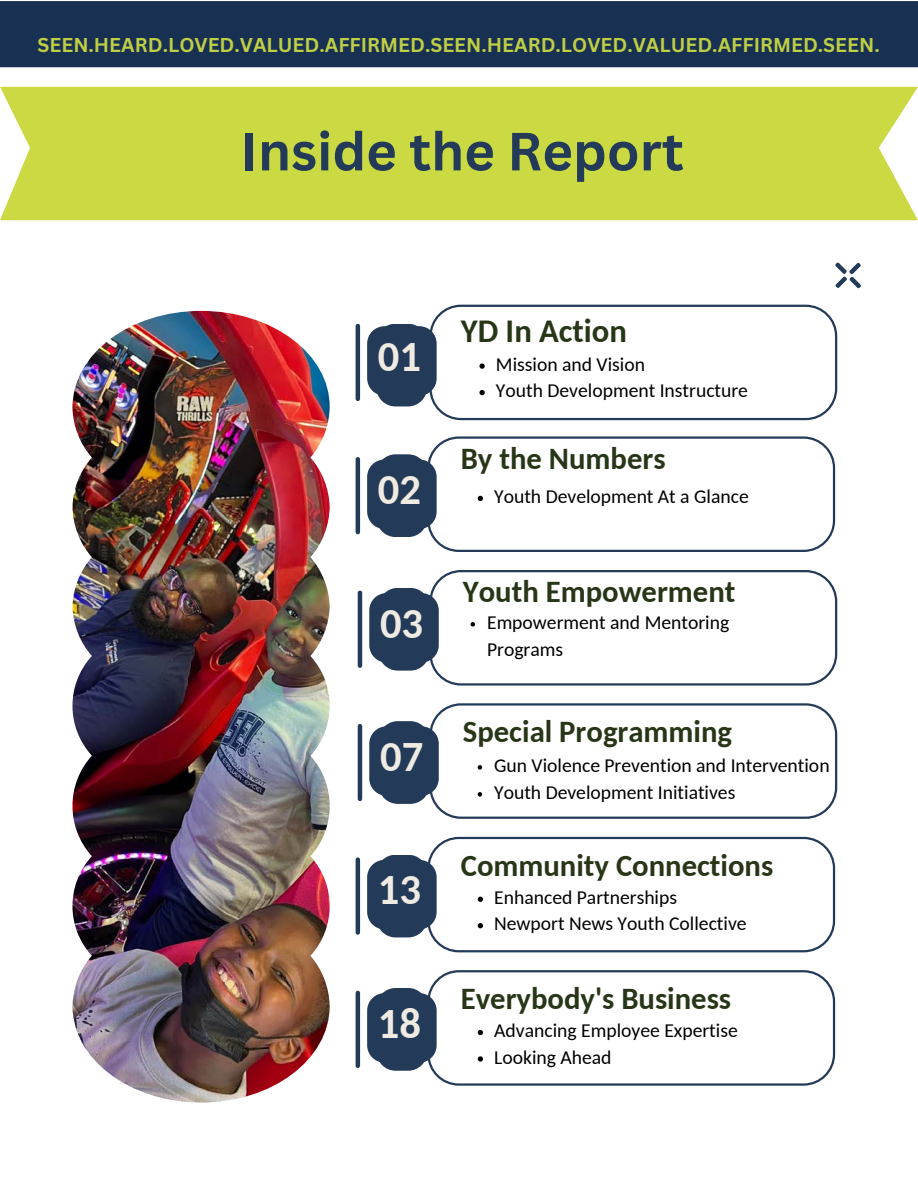
<style>
.page{position:relative;width:918px;height:1188px;background:#fff}
.page>*{position:absolute;margin:0;border:0;box-sizing:border-box;transform-origin:0 0}
.t1{font:700 52.5px "Canva Sans";color:#233a58}
.t2{font:700 42.6px "Carlito";color:#efebe2}
.t3{font:700 32.7px "Carlito";color:#283618}
.t4{font:700 30.75px "Carlito";color:#283618}
.t5{font:19.65px/27px "Carlito";color:#000}
.t6{font:700 19.5px "Canva Sans";color:#bece45}
</style>
<div class="page">
<hr style="left:356px;top:326px;width:4px;height:73px;background:#233a58">
<svg style="left:378px;top:324px;width:48px;height:82px"></svg>
<svg style="left:429px;top:305px;width:408px;height:115px"></svg>
<div style="left:367px;top:326px;width:70px;height:70px;background:#233a58;border-radius:17px"></div>
<hr style="left:356px;top:459px;width:4px;height:73px;background:#233a58">
<svg style="left:379px;top:454px;width:46px;height:83px"></svg>
<svg style="left:428px;top:436px;width:407px;height:116px"></svg>
<div style="left:367px;top:459px;width:70px;height:70px;background:#233a58;border-radius:17px"></div>
<hr style="left:358px;top:593px;width:4px;height:73px;background:#233a58">
<svg style="left:381px;top:588px;width:46px;height:83px"></svg>
<svg style="left:430px;top:570px;width:407px;height:116px"></svg>
<div style="left:369px;top:593px;width:70px;height:70px;background:#233a58;border-radius:17px"></div>
<hr style="left:358px;top:726px;width:4px;height:73px;background:#233a58">
<svg style="left:381px;top:721px;width:46px;height:83px"></svg>
<svg style="left:430px;top:703px;width:407px;height:116px"></svg>
<div style="left:369px;top:726px;width:70px;height:70px;background:#233a58;border-radius:17px"></div>
<hr style="left:356px;top:860px;width:4px;height:73px;background:#233a58">
<svg style="left:378px;top:855px;width:48px;height:82px"></svg>
<svg style="left:427px;top:837px;width:408px;height:115px"></svg>
<div style="left:367px;top:860px;width:70px;height:69px;background:#233a58;border-radius:17px"></div>
<hr style="left:356px;top:993px;width:4px;height:73px;background:#233a58">
<svg style="left:379px;top:988px;width:46px;height:83px"></svg>
<svg style="left:428px;top:970px;width:407px;height:116px"></svg>
<div style="left:367px;top:993px;width:70px;height:70px;background:#233a58;border-radius:17px"></div>
<img style="left:72px;top:311px;width:258px;height:792px">
<svg style="left:478px;top:496px;width:5px;height:5px"></svg>
<svg style="left:471px;top:622px;width:4px;height:5px"></svg>
<svg style="left:478px;top:765px;width:4px;height:5px"></svg>
<svg style="left:478px;top:792px;width:4px;height:5px"></svg>
<svg style="left:478px;top:897px;width:5px;height:5px"></svg>
<svg style="left:478px;top:923px;width:5px;height:5px"></svg>
<svg style="left:478px;top:1030px;width:5px;height:5px"></svg>
<svg style="left:478px;top:1056px;width:5px;height:6px"></svg>
<svg style="left:835px;top:262px;width:26px;height:26px"></svg>
<div style="left:0;top:1px;width:918px;height:66px;background:#183051"></div>
<div style="left:0;top:87px;width:918px;height:133px;background:#cbd943"></div>
<svg style="left:479px;top:363px;width:6px;height:6px"></svg>
<svg style="left:479px;top:390px;width:6px;height:5px"></svg>
<p class="t6" style="left:38px;top:32px;width:844px">SEEN.HEARD.LOVED.VALUED.AFFIRMED.SEEN.HEARD.LOVED.VALUED.AFFIRMED.SEEN.</p>
<p class="t1" style="left:241px;top:114px;width:444px">Inside the Report</p>
<p class="t2" style="left:378px;top:339px;width:45px">01</p>
<p class="t2" style="left:378px;top:472px;width:45px">02</p>
<p class="t2" style="left:380px;top:606px;width:45px">03</p>
<p class="t2" style="left:380px;top:739px;width:45px">07</p>
<p class="t2" style="left:378px;top:872px;width:45px">13</p>
<p class="t2" style="left:378px;top:1006px;width:45px">18</p>
<p class="t3" style="left:461px;top:318px;width:168px">YD In Action</p>
<p class="t5" style="left:496px;top:352px;width:151px">Mission and Vision</p>
<p class="t5" style="left:496px;top:379px;width:254px">Youth Development Instructure</p>
<p class="t4" style="left:461px;top:446px;width:206px">By the Numbers</p>
<p class="t5" style="left:494px;top:485px;width:256px">Youth Development At a Glance</p>
<p class="t4" style="left:463px;top:579px;width:274px">Youth Empowerment</p>
<p class="t5" style="left:487px;top:610px;width:244px">Empowerment and Mentoring<br>Programs</p>
<p class="t4" style="left:463px;top:719px;width:271px">Special Programming</p>
<p class="t5" style="left:494px;top:753px;width:337px">Gun Violence Prevention and Intervention</p>
<p class="t5" style="left:494px;top:780px;width:243px">Youth Development Initiatives</p>
<p class="t4" style="left:461px;top:853px;width:314px">Community Connections</p>
<p class="t5" style="left:494px;top:886px;width:184px">Enhanced Partnerships</p>
<p class="t5" style="left:494px;top:912px;width:254px">Newport News Youth Collective</p>
<p class="t4" style="left:461px;top:986px;width:272px">Everybody's Business</p>
<p class="t5" style="left:494px;top:1019px;width:245px">Advancing Employee Expertise</p>
<p class="t5" style="left:494px;top:1045px;width:119px">Looking Ahead</p>
</div>
